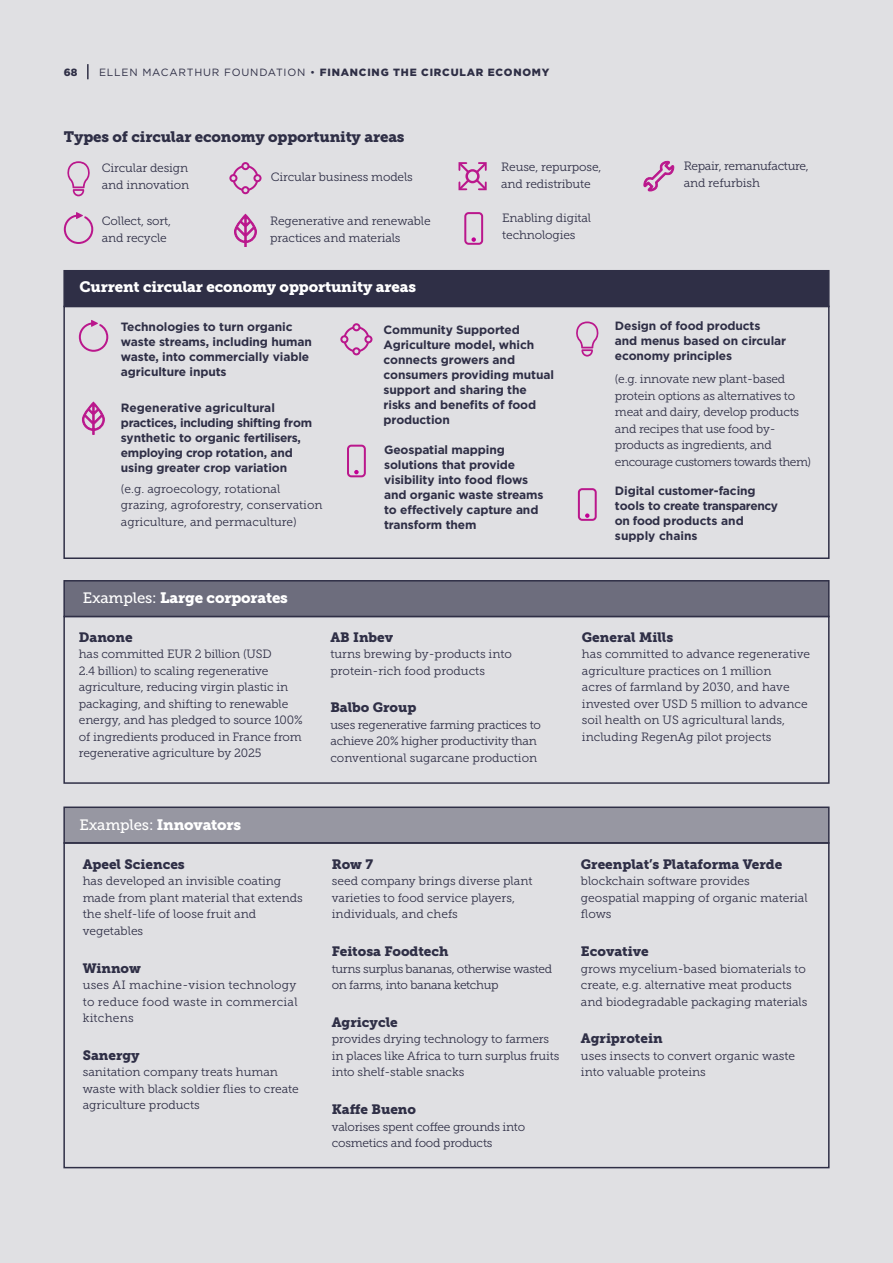
<style>
.page{position:relative;width:893px;height:1263px;background:#e0e0e3}
.page>*{position:absolute;margin:0;border:0;box-sizing:border-box;transform-origin:0 0}
.t1{font:15px "Museo Slab 900";letter-spacing:-.01em;color:#fff}
.t2{font:15px "Museo Slab 900";letter-spacing:-.01em;color:#2f2f46}
.t3{font:13.5px "Museo Slab 900";color:#2f2f46}
.t4{font:12px/16.5px "Museo Slab 300";letter-spacing:-.01em;color:#2f2f46}
.t5{font:700 12px/15px "Gotham";letter-spacing:-.01em;color:#2f2f46}
.t6{font:12px/16.5px "Museo Slab 300";letter-spacing:-.03em;color:#2f2f46}
.t7{font:900 10.5px "Gotham";letter-spacing:.075em;color:#2f2f46}
.s1{font-weight:400}
.s2{font-family:"Museo Slab 500"}
</style>
<div class="page">
<div style="left:63px;top:806px;width:767px;height:38px;background:#9797a2;border:2px solid #2f2f46"></div>
<div style="left:63px;top:616px;width:767px;height:168px;border:2px solid #2f2f46"></div>
<div style="left:63px;top:842px;width:767px;height:326px;border:2px solid #2f2f46"></div>
<div style="left:63px;top:270px;width:767px;height:37px;background:#2f2f46"></div>
<div style="left:63px;top:580px;width:767px;height:37px;background:#6d6d7d;border:2px solid #2f2f46"></div>
<div style="left:63px;top:306px;width:767px;height:253px;border:2px solid #2f2f46"></div>
<div style="left:343px;top:326px;width:26px;height:26px;border:2px solid #ba178c;border-radius:50%"></div>
<div style="left:352px;top:323px;width:8px;height:8px;border:2px solid #ba178c;border-radius:50%"></div>
<div style="left:352px;top:347px;width:8px;height:8px;border:2px solid #ba178c;border-radius:50%"></div>
<div style="left:340px;top:335px;width:8px;height:8px;border:2px solid #ba178c;border-radius:50%"></div>
<div style="left:364px;top:335px;width:8px;height:8px;border:2px solid #ba178c;border-radius:50%"></div>
<svg style="left:578px;top:488px;width:19px;height:33px"></svg>
<svg style="left:78px;top:320px;width:31px;height:32px"></svg>
<svg style="left:67px;top:161px;width:23px;height:35px"></svg>
<div style="left:232px;top:165px;width:26px;height:26px;border:2px solid #ba178c;border-radius:50%"></div>
<div style="left:241px;top:162px;width:8px;height:8px;border:2px solid #ba178c;border-radius:50%"></div>
<div style="left:241px;top:186px;width:8px;height:8px;border:2px solid #ba178c;border-radius:50%"></div>
<div style="left:229px;top:174px;width:8px;height:8px;border:2px solid #ba178c;border-radius:50%"></div>
<div style="left:254px;top:175px;width:7px;height:6px;background:#e0e0e3;border-radius:50%"></div>
<div style="left:253px;top:174px;width:9px;height:8px;border:2px solid #ba178c;border-radius:50%"></div>
<svg style="left:464px;top:212px;width:19px;height:33px"></svg>
<svg style="left:63px;top:212px;width:31px;height:32px"></svg>
<svg style="left:234px;top:214px;width:23px;height:33px"></svg>
<svg style="left:644px;top:161px;width:30px;height:31px"></svg>
<svg style="left:458px;top:162px;width:29px;height:29px"></svg>
<svg style="left:82px;top:402px;width:23px;height:33px"></svg>
<svg style="left:576px;top:321px;width:23px;height:36px"></svg>
<svg style="left:347px;top:445px;width:19px;height:32px"></svg>
<svg style="left:87px;top:64px;width:2px;height:15px"></svg>
<p class="t7" style="left:64px;top:65px;width:15px">68</p>
<p class="t7" style="left:99px;top:65px;width:452px"><span class="s1">ELLEN MACARTHUR FOUNDATION •</span> FINANCING THE CIRCULAR ECONOMY</p>
<p class="t2" style="left:64px;top:128px;width:342px">Types of circular economy opportunity areas</p>
<p class="t4" style="left:102px;top:160px;width:89px">Circular design and innovation</p>
<p class="t4" style="left:271px;top:168px;width:144px">Circular business models</p>
<p class="t4" style="left:102px;top:213px;width:71px">Collect, sort, and recycle</p>
<p class="t4" style="left:270px;top:213px;width:162px">Regenerative and renewable practices and materials</p>
<p class="t4" style="left:501px;top:159px;width:102px">Reuse, repurpose, and redistribute</p>
<p class="t4" style="left:502px;top:210px;width:90px">Enabling digital technologies</p>
<p class="t6" style="left:684px;top:158px;width:126px">Repair, remanufacture, and refurbish</p>
<p class="t1" style="left:80px;top:278px;width:338px">Current circular economy opportunity areas</p>
<p class="t5" style="left:121px;top:319px;width:192px">Technologies to turn organic waste streams, including human waste, into commercially viable agriculture inputs</p>
<p class="t5" style="left:121px;top:400px;width:193px">Regenerative agricultural practices, including shifting from synthetic to organic fertilisers, employing crop rotation, and using greater crop variation</p>
<p class="t4" style="left:121px;top:481px;width:203px">(e.g. agroecology, rotational grazing, agroforestry, conservation agriculture, and permaculture)</p>
<p class="t5" style="left:384px;top:322px;width:172px">Community Supported<br>Agriculture model, which connects growers and consumers providing mutual support and sharing the risks and benefits of food production</p>
<p class="t5" style="left:384px;top:442px;width:161px">Geospatial mapping solutions that provide visibility into food flows and organic waste streams to effectively capture and transform them</p>
<p class="t5" style="left:615px;top:319px;width:173px">Design of food products<br>and menus based on circular economy principles</p>
<p class="t4" style="left:615px;top:371px;width:198px">(e.g. innovate new plant-based protein options as alternatives to meat and dairy, develop products and recipes that use food by&shy;products as ingredients, and encourage customers towards them)</p>
<p class="t5" style="left:615px;top:483px;width:165px">Digital customer-facing tools to create transparency on food products and supply chains</p>
<p class="t1" style="left:83px;top:589px;width:207px"><span class="s2">Examples:</span> Large corporates</p>
<p class="t3" style="left:79px;top:629px;width:55px">Danone</p>
<p class="t4" style="left:79px;top:646px;width:225px">has committed EUR 2 billion (USD<br>2.4 billion) to scaling regenerative agriculture, reducing virgin plastic in packaging, and shifting to renewable energy, and has pledged to source 100% of ingredients produced in France from regenerative agriculture by 2025</p>
<p class="t1" style="left:80px;top:816px;width:163px"><span class="s2">Examples:</span> Innovators</p>
<p class="t3" style="left:83px;top:856px;width:104px">Apeel Sciences</p>
<p class="t4" style="left:83px;top:873px;width:222px">has developed an invisible coating made from plant material that extends the shelf-life of loose fruit and vegetables</p>
<p class="t3" style="left:83px;top:960px;width:60px">Winnow</p>
<p class="t4" style="left:83px;top:977px;width:216px;text-align:justify">uses AI machine-vision technology to reduce food waste in commercial kitchens</p>
<p class="t3" style="left:83px;top:1047px;width:59px">Sanergy</p>
<p class="t4" style="left:83px;top:1064px;width:218px">sanitation company treats human waste with black soldier flies to create agriculture products</p>
<p class="t3" style="left:330px;top:629px;width:64px">AB Inbev</p>
<p class="t4" style="left:330px;top:646px;width:183px">turns brewing by-products into protein-rich food products</p>
<p class="t3" style="left:330px;top:700px;width:88px">Balbo Group</p>
<p class="t4" style="left:330px;top:717px;width:212px">uses regenerative farming practices to achieve 20% higher productivity than conventional sugarcane production</p>
<p class="t3" style="left:582px;top:629px;width:93px">General Mills</p>
<p class="t4" style="left:582px;top:646px;width:230px">has committed to advance regenerative agriculture practices on 1 million<br>acres of farmland by 2030, and have invested over USD 5 million to advance soil health on US agricultural lands, including RegenAg pilot projects</p>
<p class="t3" style="left:332px;top:856px;width:43px">Row 7</p>
<p class="t4" style="left:332px;top:873px;width:202px">seed company brings diverse plant varieties to food service players, individuals, and chefs</p>
<p class="t3" style="left:332px;top:944px;width:118px">Feitosa Foodtech</p>
<p class="t6" style="left:332px;top:960px;width:222px">turns surplus bananas, otherwise wasted on farms, into banana ketchup</p>
<p class="t3" style="left:332px;top:1014px;width:67px">Agricycle</p>
<p class="t4" style="left:332px;top:1031px;width:229px">provides drying technology to farmers in places like Africa to turn surplus fruits into shelf-stable snacks</p>
<p class="t3" style="left:332px;top:1102px;width:86px">Kaffe Bueno</p>
<p class="t4" style="left:332px;top:1118px;width:195px">valorises spent coffee grounds into cosmetics and food products</p>
<p class="t3" style="left:581px;top:856px;width:203px">Greenplat’s Plataforma Verde</p>
<p class="t4" style="left:581px;top:873px;width:228px">blockchain software provides geospatial mapping of organic material flows</p>
<p class="t3" style="left:581px;top:944px;width:69px">Ecovative</p>
<p class="t4" style="left:581px;top:960px;width:228px">grows mycelium-based biomaterials to create, e.g. alternative meat products and biodegradable packaging materials</p>
<p class="t3" style="left:581px;top:1031px;width:83px">Agriprotein</p>
<p class="t4" style="left:581px;top:1048px;width:216px">uses insects to convert organic waste into valuable proteins</p>
</div>
